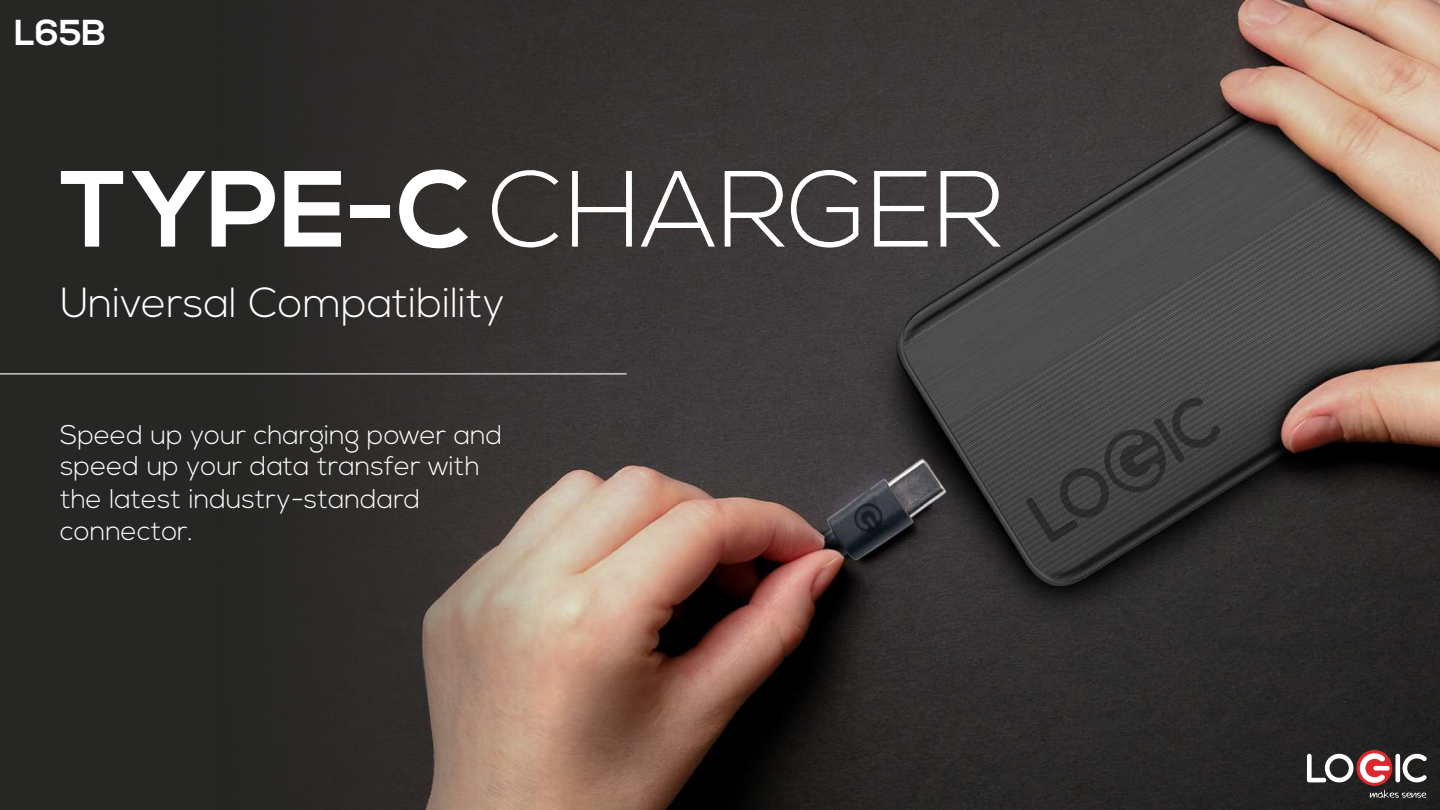
<style>
.page{position:relative;width:1440px;height:810px;background:#fff}
.page>*{position:absolute;margin:0;border:0;box-sizing:border-box;transform-origin:0 0}
.t1{font:300 108px "Nexa";color:#fff}
.t2{font:300 42px "Nexa";color:#fff}
.t3{font:700 36px "Nexa";color:#fff}
.t4{font:300 27px/32.1px "Nexa";color:#fff}
.s1{font-weight:700}
</style>
<div class="page">
<img style="left:552px;top:0;width:888px;height:810px">
<img style="left:0;top:0;width:552px;height:810px">
<hr style="left:0;top:373px;width:627px;height:1px;background:#fff">
<svg style="left:1307px;top:750px;width:120px;height:48px"></svg>
<h3 class="t3" style="left:14px;top:11px;width:94px">L65B</h3>
<h1 class="t1" style="left:60px;top:147px;width:945px"><span class="s1">TYPE-C</span> CHARGER</h1>
<h2 class="t2" style="left:60px;top:278px;width:446px">Universal Compatibility</h2>
<p class="t4" style="left:60px;top:419px;width:444px">Speed up your charging power and speed up your data transfer with the latest industry-standard connector.</p>
</div>
